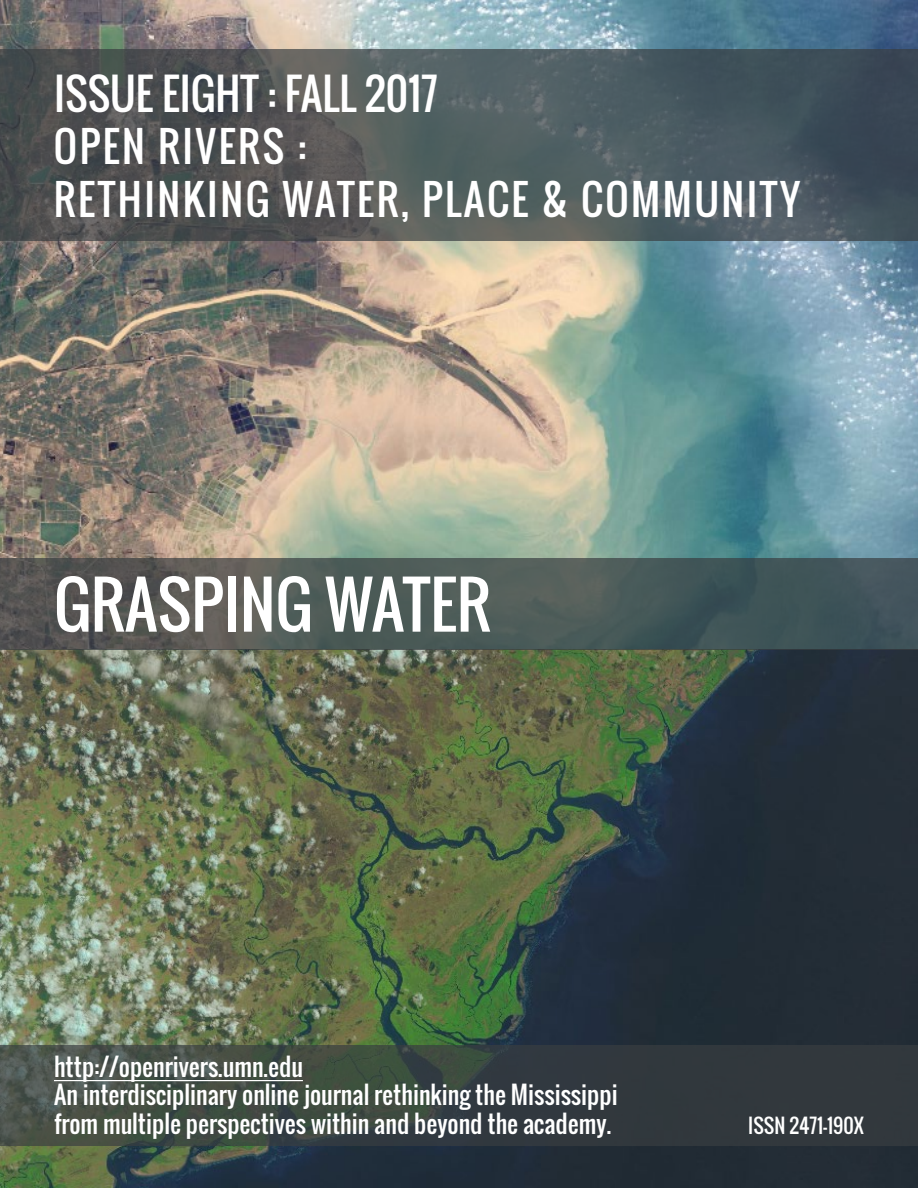
<style>
.page{position:relative;width:918px;height:1188px;background:#fff}
.page>*{position:absolute;margin:0;border:0;box-sizing:border-box;transform-origin:0 0}
.t1{font:63px "Oswald";color:#fff}
.t2{font:42px "Oswald";color:#fff}
.t3{font:40.5px/52.5px "Oswald";letter-spacing:.06em;color:#fff}
.t4{font:24px/28.5px "Oswald";color:#fff}
.t5{font:19.5px "Oswald";color:#fff}
</style>
<div class="page">
<img style="left:0;top:0;width:918px;height:558px">
<img style="left:0;top:650px;width:918px;height:538px">
<svg style="left:0;top:49px;width:918px;height:192px"></svg>
<svg style="left:0;top:1045px;width:918px;height:101px;fill:#32393f"></svg>
<svg style="left:0;top:558px;width:918px;height:92px"></svg>
<hr style="left:54px;top:1080px;width:249px;height:1px;background:#fff">
<h2 class="t2" style="left:54px;top:62px;width:386px">ISSUE EIGHT : FALL 2017</h2>
<h3 class="t3" style="left:54px;top:120px;width:748px">OPEN RIVERS :<br>RETHINKING WATER, PLACE &amp; COMMUNITY</h3>
<h1 class="t1" style="left:54px;top:557px;width:438px">GRASPING WATER</h1>
<p class="t4" style="left:54px;top:1052px;width:565px">http://openrivers.umn.edu<br>An interdisciplinary online journal rethinking the Mississippi from multiple perspectives within and beyond the academy.</p>
<p class="t5" style="left:748px;top:1111px;width:117px">ISSN 2471-190X</p>
</div>
